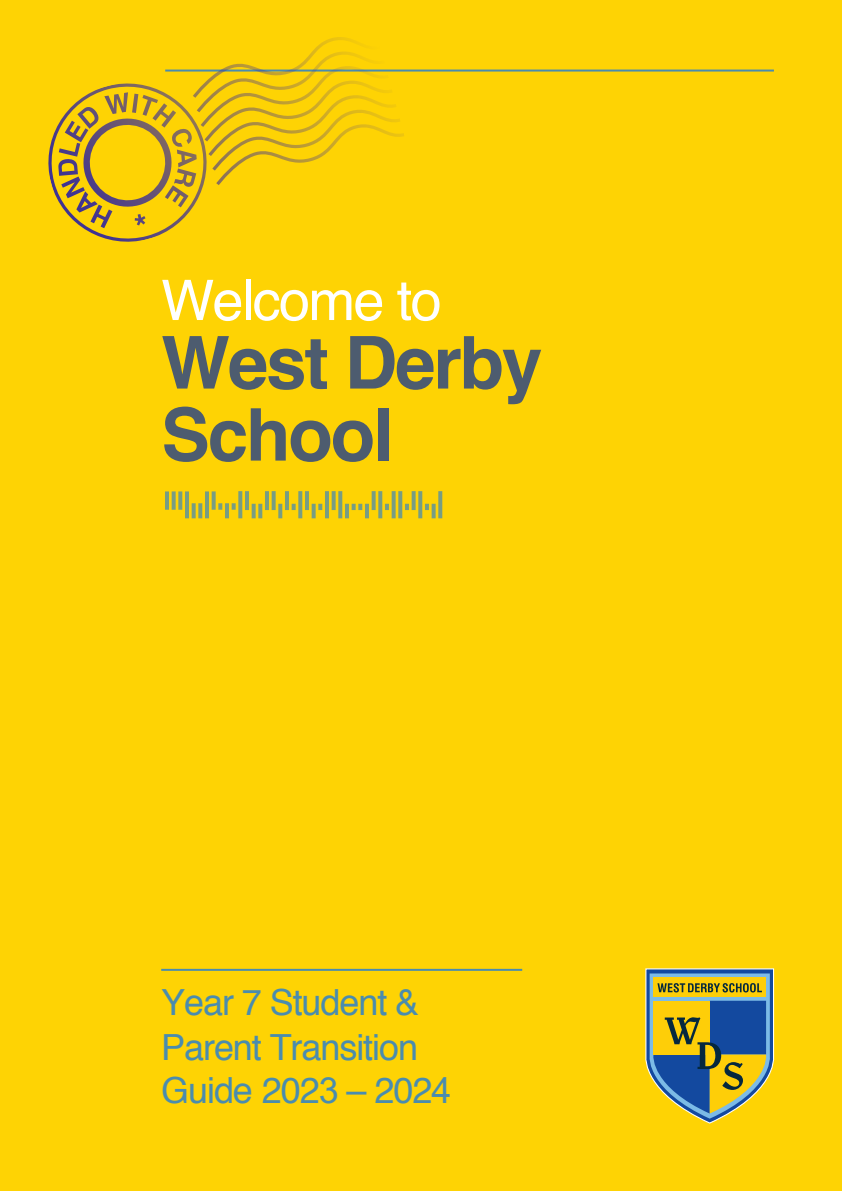
<style>
.page{position:relative;width:842px;height:1191px;background:#fed304}
.page>*{position:absolute;margin:0;border:0;box-sizing:border-box;transform-origin:0 0}
.t1{font:700 72.8px "Helvetica";letter-spacing:-.03em;color:#4d5c6f}
.t2{font:56px "Helvetica";letter-spacing:-.03em;color:#fff}
.t3{font:36px/43.8px "Helvetica";letter-spacing:-.03em;color:#4a8cae}
.s1{font-family:"Arial"}
</style>
<div class="page">
<hr style="left:165px;top:70px;width:609px;height:2px;background:#4a8cae">
<hr style="left:161px;top:968px;width:361px;height:2px;background:#4a8cae">
<svg style="left:645px;top:968px;width:130px;height:156px"></svg>
<svg style="left:165px;top:491px;width:4px;height:19px"></svg>
<svg style="left:172px;top:491px;width:4px;height:19px"></svg>
<svg style="left:178px;top:491px;width:4px;height:19px"></svg>
<hr style="left:185px;top:491px;width:4px;height:27px;background:#779d83">
<hr style="left:205px;top:491px;width:4px;height:27px;background:#779d83">
<svg style="left:212px;top:491px;width:4px;height:19px"></svg>
<svg style="left:218px;top:503px;width:4px;height:7px"></svg>
<svg style="left:232px;top:503px;width:4px;height:7px"></svg>
<svg style="left:238px;top:491px;width:4px;height:27px"></svg>
<hr style="left:245px;top:491px;width:4px;height:19px;background:#779d83">
<svg style="left:252px;top:504px;width:4px;height:14px"></svg>
<svg style="left:258px;top:504px;width:4px;height:14px"></svg>
<hr style="left:265px;top:491px;width:4px;height:19px;background:#779d83">
<svg style="left:272px;top:491px;width:4px;height:19px"></svg>
<hr style="left:285px;top:491px;width:4px;height:19px;background:#779d83">
<svg style="left:292px;top:504px;width:4px;height:6px"></svg>
<svg style="left:298px;top:491px;width:4px;height:27px"></svg>
<hr style="left:305px;top:491px;width:4px;height:19px;background:#779d83">
<svg style="left:312px;top:504px;width:4px;height:14px"></svg>
<svg style="left:318px;top:504px;width:4px;height:6px"></svg>
<hr style="left:325px;top:491px;width:4px;height:27px;background:#779d83">
<svg style="left:332px;top:491px;width:4px;height:19px"></svg>
<svg style="left:338px;top:491px;width:4px;height:27px"></svg>
<hr style="left:345px;top:504px;width:4px;height:14px;background:#779d83">
<svg style="left:352px;top:504px;width:10px;height:6px"></svg>
<hr style="left:365px;top:504px;width:4px;height:14px;background:#779d83">
<svg style="left:372px;top:491px;width:4px;height:19px"></svg>
<svg style="left:378px;top:491px;width:4px;height:27px"></svg>
<svg style="left:385px;top:504px;width:4px;height:6px"></svg>
<svg style="left:392px;top:491px;width:4px;height:27px"></svg>
<svg style="left:398px;top:491px;width:4px;height:27px"></svg>
<svg style="left:405px;top:504px;width:4px;height:6px"></svg>
<svg style="left:412px;top:491px;width:4px;height:19px"></svg>
<svg style="left:418px;top:491px;width:4px;height:27px"></svg>
<svg style="left:425px;top:504px;width:4px;height:6px"></svg>
<svg style="left:432px;top:504px;width:4px;height:14px"></svg>
<svg style="left:438px;top:491px;width:4px;height:27px"></svg>
<svg style="left:278px;top:504px;width:4px;height:14px"></svg>
<svg style="left:192px;top:503px;width:4px;height:15px"></svg>
<svg style="left:198px;top:503px;width:4px;height:15px"></svg>
<svg style="left:225px;top:503px;width:4px;height:15px"></svg>
<svg style="left:48px;top:37px;width:357px;height:205px"></svg>
<p class="t2" style="left:161px;top:257px;width:282px">Welcome to</p>
<p class="t1" style="left:161px;top:304px;width:383px">West Derby</p>
<p class="t1" style="left:161px;top:376px;width:234px">School</p>
<p class="t3" style="left:161px;top:981px;width:292px">Year 7 Student &amp;<br>Parent Transition<br>Guide 202<span class="s1">3</span> – 202<span class="s1">4</span></p>
</div>
